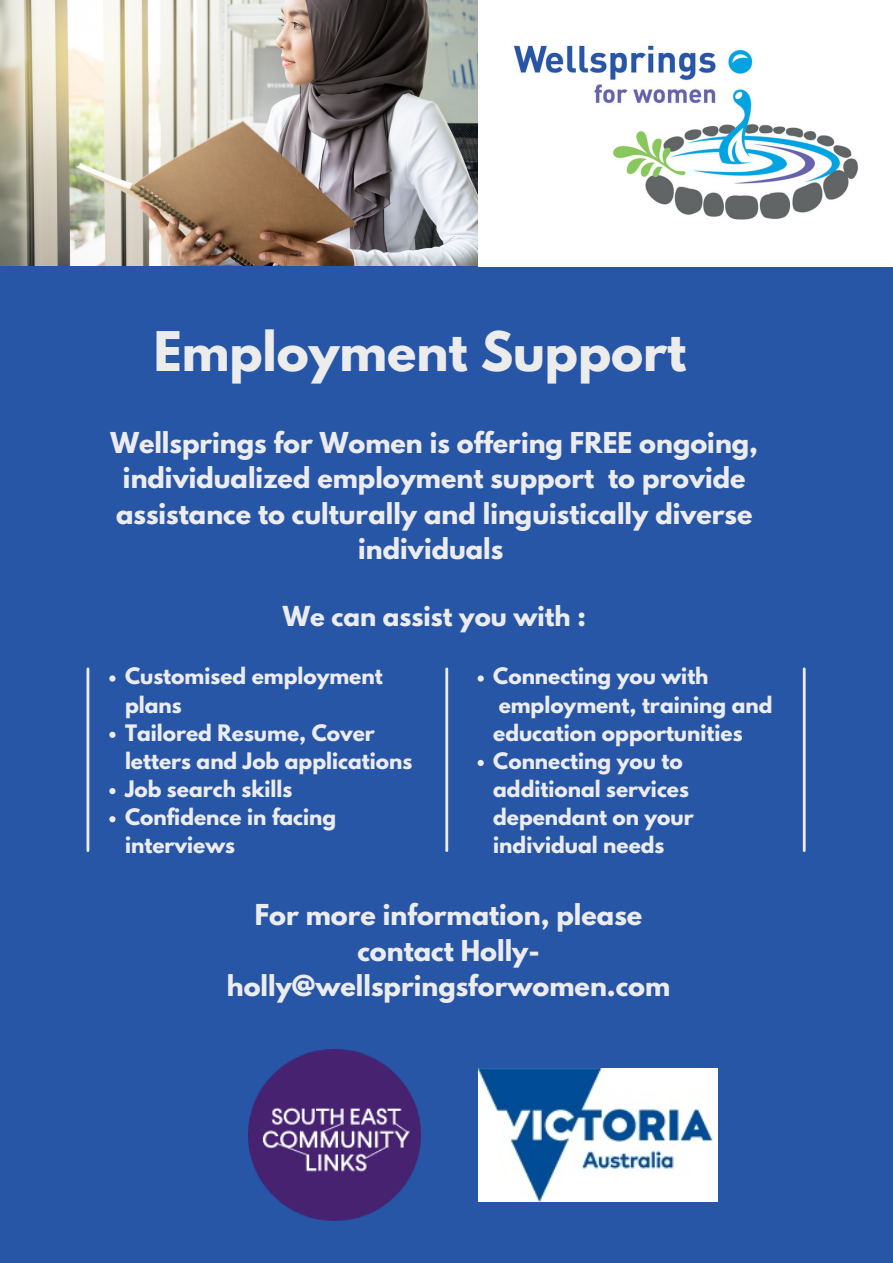
<style>
.page{position:relative;width:893px;height:1263px;background:#2756a7}
.page>*{position:absolute;margin:0;border:0;box-sizing:border-box;transform-origin:0 0}
.t1{font:700 48.38px "League Spartan";color:#edeced}
.t2{font:700 25.5px/35.5px "League Spartan";color:#edeced;text-align:center}
.t3{font:700 24.38px "League Spartan";color:#edeced}
.t4{font:700 20.1px/28.1px "League Spartan";color:#edeced}
</style>
<div class="page">
<img style="left:0;top:0;width:478px;height:265px">
<hr style="left:87px;top:669px;width:2px;height:182px;background:#edeced">
<hr style="left:445px;top:669px;width:3px;height:182px;background:#edeced">
<hr style="left:803px;top:669px;width:2px;height:182px;background:#edeced">
<img style="left:478px;top:0;width:415px;height:266px">
<img style="left:478px;top:1069px;width:240px;height:132px">
<img style="left:248px;top:1049px;width:172px;height:172px">
<svg style="left:109px;top:675px;width:6px;height:7px"></svg>
<svg style="left:109px;top:732px;width:6px;height:6px"></svg>
<svg style="left:109px;top:788px;width:6px;height:6px"></svg>
<svg style="left:109px;top:816px;width:6px;height:6px"></svg>
<svg style="left:477px;top:675px;width:7px;height:7px"></svg>
<svg style="left:477px;top:760px;width:7px;height:6px"></svg>
<p class="t1" style="left:154px;top:328px;width:534px">Employment Support</p>
<p class="t2" style="left:110px;top:428px;width:649px">Wellsprings for Women is offering FREE ongoing, individualized employment support to provide assistance to culturally and linguistically diverse individuals</p>
<p class="t3" style="left:283px;top:604px;width:305px">We can assist you with :</p>
<p class="t4" style="left:125px;top:665px;width:259px">Customised employment plans</p>
<p class="t4" style="left:125px;top:721px;width:289px">Tailored Resume, Cover letters and Job applications</p>
<p class="t4" style="left:125px;top:777px;width:169px">Job search skills</p>
<p class="t4" style="left:125px;top:805px;width:213px">Confidence in facing interviews</p>
<p class="t4" style="left:493px;top:665px;width:281px">Connecting you with employment, training and education opportunities</p>
<p class="t4" style="left:493px;top:749px;width:202px">Connecting you to additional services dependant on your individual needs</p>
<p class="t2" style="left:255px;top:900px;width:389px">For more information, please contact Holly-</p>
<p class="t2" style="left:227px;top:971px;width:445px">holly@wellspringsforwomen.com</p>
</div>
